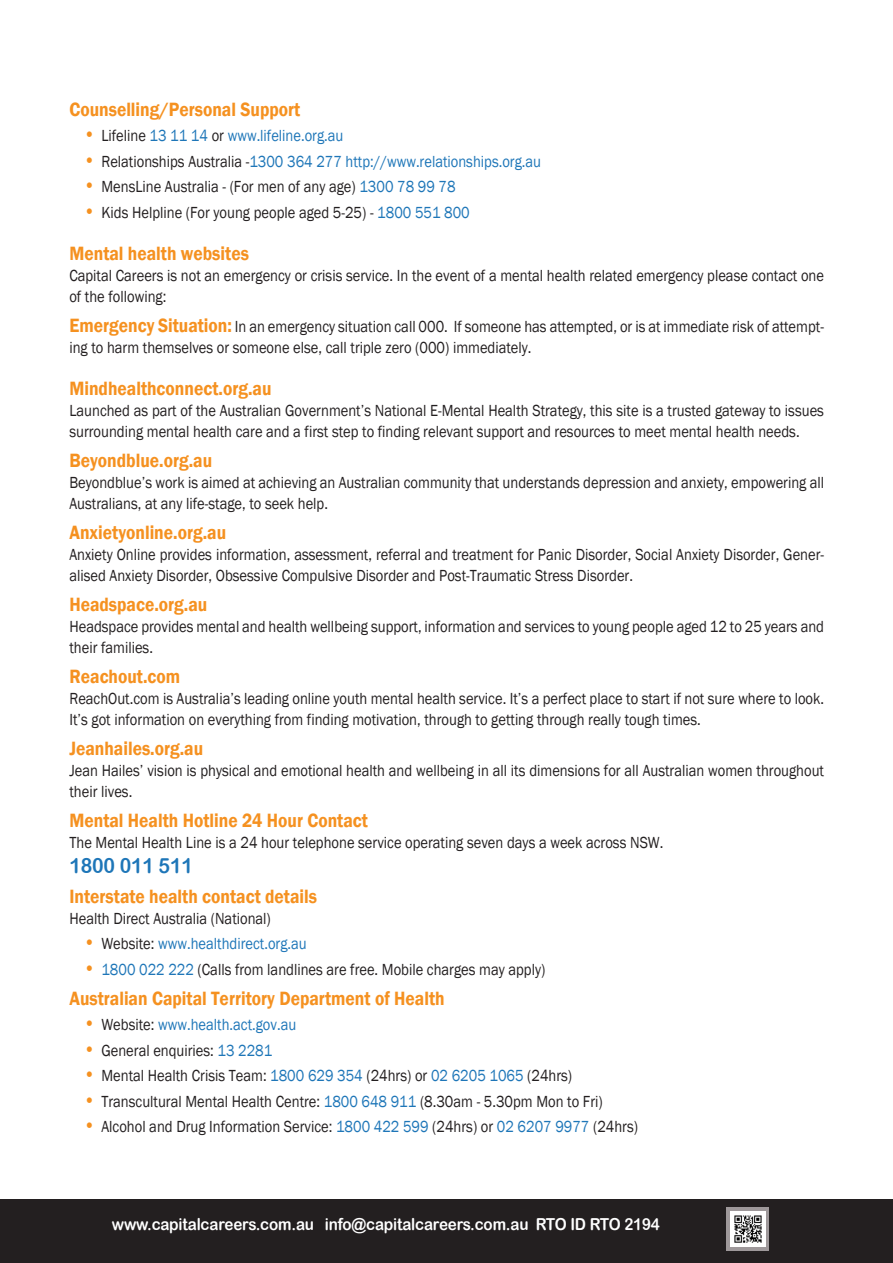
<style>
.page{position:relative;width:893px;height:1263px;background:#fff}
.page>*{position:absolute;margin:0;border:0;box-sizing:border-box;transform-origin:0 0}
.t1{font:21px "Arial Rounded MT Bold";letter-spacing:-.01em;color:#1e76b8;scale:.93 1}
.t2{font:600 19.8px "Franklin Gothic";color:#f59120;scale:.88 1}
.t3{font:16.5px/21px "Franklin Gothic";color:#231f20;scale:.88 1}
.t4{font:16.5px "Franklin Gothic";color:#1e76b8;scale:.88 1}
.t5{font:16.5px "Arial Rounded MT Bold";letter-spacing:-.01em;color:#fff;scale:.92 1}
.s1{font-size:19.8px;color:#f59120}
.s2{color:#231f20}
.s3{color:#1e76b8}
.s4{font-weight:600;font-size:19.8px;color:#f59120}
</style>
<div class="page">
<div style="left:0;top:1200px;width:893px;height:63px;background:#231f20"></div>
<svg style="left:726px;top:1207px;width:42px;height:44px"></svg>
<img style="left:731px;top:1211px;width:35px;height:35px">
<p class="t2" style="left:69px;top:97px;width:264px">Counselling/Personal Support</p>
<p class="t4" style="left:83px;top:125px;width:297px"><span class="s1">•</span> <span class="s2">Lifeline</span> 13 11 14 <span class="s2">or</span> www.lifeline.org.au</p>
<p class="t4" style="left:83px;top:151px;width:522px"><span class="s1">•</span> <span class="s2">Relationships Australia -</span>1300 364 277 http://www.relationships.org.au</p>
<p class="t3" style="left:83px;top:176px;width:424px"><span class="s1">•</span> MensLine Australia - (For men of any age) <span class="s3">1300 78 99 78</span></p>
<p class="t3" style="left:83px;top:202px;width:441px"><span class="s1">•</span> Kids Helpline (For young people aged 5-25) - <span class="s3">1800 551 800</span></p>
<p class="t2" style="left:69px;top:241px;width:205px">Mental health websites</p>
<p class="t3" style="left:69px;top:265px;width:859px">Capital Careers is not an emergency or crisis service. In the event of a mental health related emergency please contact one of the following:</p>
<p class="t3" style="left:69px;top:316px;width:859px"><span class="s4">Emergency Situation:</span> In an emergency situation call 000. If someone has attempted, or is at immediate risk of attempt&shy;ing to harm themselves or someone else, call triple zero (000) immediately.</p>
<p class="t2" style="left:69px;top:376px;width:231px">Mindhealthconnect.org.au</p>
<p class="t3" style="left:69px;top:400px;width:859px">Launched as part of the Australian Government’s National E-Mental Health Strategy, this site is a trusted gateway to issues surrounding mental health care and a first step to finding relevant support and resources to meet mental health needs.</p>
<p class="t2" style="left:69px;top:448px;width:164px">Beyondblue.org.au</p>
<p class="t3" style="left:69px;top:472px;width:859px">Beyondblue’s work is aimed at achieving an Australian community that understands depression and anxiety, empowering all<br>Australians, at any life-stage, to seek help.</p>
<p class="t2" style="left:69px;top:520px;width:180px">Anxietyonline.org.au</p>
<p class="t3" style="left:69px;top:544px;width:859px">Anxiety Online provides information, assessment, referral and treatment for Panic Disorder, Social Anxiety Disorder, Gener&shy;alised Anxiety Disorder, Obsessive Compulsive Disorder and Post-Traumatic Stress Disorder.</p>
<p class="t2" style="left:69px;top:592px;width:158px">Headspace.org.au</p>
<p class="t3" style="left:69px;top:616px;width:859px">Headspace provides mental and health wellbeing support, information and services to young people aged 12 to 25 years and their families.</p>
<p class="t2" style="left:69px;top:664px;width:127px">Reachout.com</p>
<p class="t3" style="left:69px;top:688px;width:859px">ReachOut.com is Australia’s leading online youth mental health service. It’s a perfect place to start if not sure where to look.<br>It’s got information on everything from finding motivation, through to getting through really tough times.</p>
<p class="t2" style="left:69px;top:736px;width:154px">Jeanhailes.org.au</p>
<p class="t3" style="left:69px;top:760px;width:859px">Jean Hailes’ vision is physical and emotional health and wellbeing in all its dimensions for all Australian women throughout their lives.</p>
<p class="t2" style="left:69px;top:808px;width:341px">Mental Health Hotline 24 Hour Contact</p>
<p class="t3" style="left:69px;top:832px;width:677px">The Mental Health Line is a 24 hour telephone service operating seven days a week across NSW.</p>
<p class="t1" style="left:69px;top:853px;width:134px">1800 011 511</p>
<p class="t2" style="left:69px;top:884px;width:283px">Interstate health contact details</p>
<p class="t3" style="left:69px;top:908px;width:230px">Health Direct Australia (National)</p>
<p class="t4" style="left:83px;top:934px;width:255px"><span class="s1">•</span> <span class="s2">Website:</span> www.healthdirect.org.au</p>
<p class="t3" style="left:83px;top:959px;width:526px"><span class="s1">•</span> <span class="s3">1800 022 222</span> (Calls from landlines are free. Mobile charges may apply)</p>
<p class="t2" style="left:69px;top:986px;width:428px">Australian Capital Territory Department of Health</p>
<p class="t4" style="left:83px;top:1015px;width:243px"><span class="s1">•</span> <span class="s2">Website:</span> www.health.act.gov.au</p>
<p class="t3" style="left:83px;top:1040px;width:216px"><span class="s1">•</span> General enquiries: <span class="s3">13 2281</span></p>
<p class="t3" style="left:83px;top:1066px;width:557px"><span class="s1">•</span> Mental Health Crisis Team: <span class="s3">1800 629 354</span> (24hrs) or <span class="s3">02 6205 1065</span> (24hrs)</p>
<p class="t3" style="left:83px;top:1091px;width:592px"><span class="s1">•</span> Transcultural Mental Health Centre: <span class="s3">1800 648 911</span> (8.30am - 5.30pm Mon to Fri)</p>
<p class="t3" style="left:83px;top:1117px;width:632px"><span class="s1">•</span> Alcohol and Drug Information Service: <span class="s3">1800 422 599</span> (24hrs) or <span class="s3">02 6207 9977</span> (24hrs)</p>
<p class="t5" style="left:112px;top:1214px;width:597px">www.capitalcareers.com.au info@capitalcareers.com.au RTO ID RTO 2194</p>
</div>
